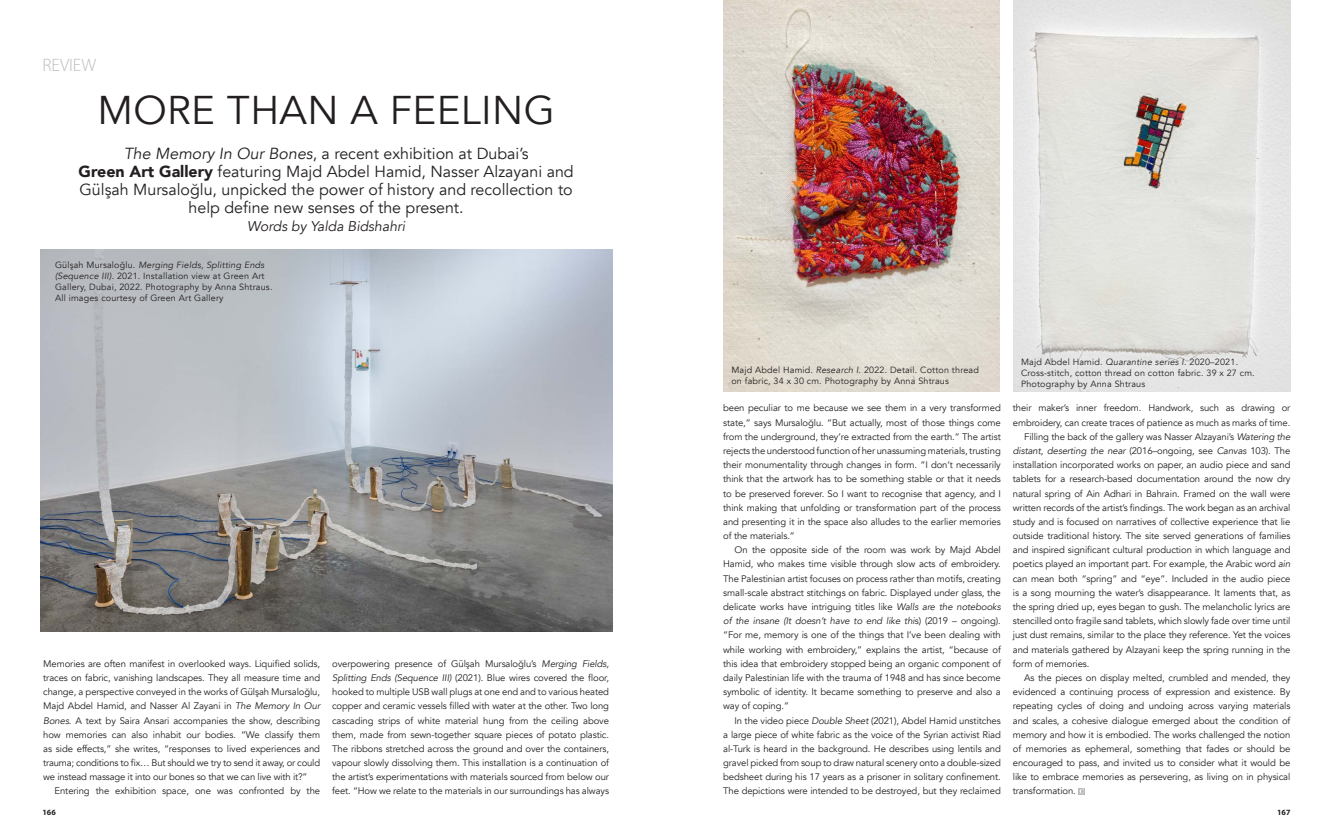
<style>
.page{position:relative;width:1333px;height:837px;background:#fff}
.page>*{position:absolute;margin:0;border:0;box-sizing:border-box;transform-origin:0 0}
.t1{font:40px "Avenir";letter-spacing:.01em;color:#231f20}
.t2{font:300 18px "Myriad Pro";letter-spacing:-.005em;color:#bcbdc0}
.t3{font:16px/18px "Avenir";color:#231f20;text-align:center}
.t4{font:italic 14px "Avenir";color:#231f20}
.t5{font:9.5px/14.2px "Avenir";letter-spacing:-.01em;color:#231f20;text-align:justify}
.t6{font:italic 9.5px "Avenir";letter-spacing:-.01em;color:#231f20}
.t7{font:9px/11px "Avenir";letter-spacing:.02em;color:#231f20}
.t8{font:700 8px "Myriad Pro";color:#231f20}
.s1{font-style:italic}
.s2{font-weight:900}
.s3{font-style:normal}
</style>
<div class="page">
<svg style="left:1078px;top:788px;width:7px;height:6px"></svg>
<svg style="left:1079px;top:788px;width:4px;height:5px"></svg>
<img style="left:40px;top:249px;width:572px;height:382px">
<img style="left:723px;top:0;width:276px;height:391px">
<img style="left:1013px;top:0;width:277px;height:391px">
<h2 class="t2" style="left:43px;top:55px;width:55px">REVIEW</h2>
<h1 class="t1" style="left:97px;top:84px;width:459px">MORE THAN A FEELING</h1>
<h3 class="t3" style="left:79px;top:144px;width:496px"><span class="s1">The Memory In Our Bones</span>, a recent exhibition at Dubai’s<br><span class="s2">Green Art Gallery</span> featuring Majd Abdel Hamid, Nasser Alzayani and Gülşah Mursaloğlu, unpicked the power of history and recollection to help define new senses of the present.</h3>
<h3 class="t4" style="left:247px;top:217px;width:159px">Words by Yalda Bidshahri</h3>
<p class="t7" style="left:55px;top:260px;width:219px">Gülşah Mursaloğlu. <span class="s1">Merging Fields, Splitting Ends (Sequence III)</span>. 2021. Installation view at Green Art Gallery, Dubai, 2022. Photography by Anna Shtraus.<br>All images courtesy of Green Art Gallery</p>
<p class="t5" style="left:43px;top:656px;width:278px">Memories are often manifest in overlooked ways. Liquified solids, traces on fabric, vanishing landscapes. They all measure time and change, a perspective conveyed in the works of Gülşah Mursaloğlu, Majd Abdel Hamid, and Nasser Al Zayani in <span class="s1">The Memory In Our Bones.</span> A text by Saira Ansari accompanies the show, describing how memories can also inhabit our bodies. “We classify them as side effects,” she writes, “responses to lived experiences and trauma; conditions to fix… But should we try to send it away, or could we instead massage it into our bones so that we can live with it?”</p>
<p class="t5" style="left:55px;top:784px;width:267px">Entering the exhibition space, one was confronted by the</p>
<p class="t5" style="left:332px;top:656px;width:278px">overpowering presence of Gülşah Mursaloğlu’s <span class="s1">Merging Fields, Splitting Ends (Sequence III)</span> (2021). Blue wires covered the floor, hooked to multiple USB wall plugs at one end and to various heated copper and ceramic vessels filled with water at the other. Two long cascading strips of white material hung from the ceiling above them, made from sewn-together square pieces of potato plastic.<br>The ribbons stretched across the ground and over the containers, vapour slowly dissolving them. This installation is a continuation of the artist’s experimentations with materials sourced from below our feet. “How we relate to the materials in our surroundings has always</p>
<p class="t7" style="left:731px;top:364px;width:249px">Majd Abdel Hamid. <span class="s1">Research I</span>. 2022. Detail. Cotton thread on fabric, 34 x 30 cm. Photography by Anna Shtraus</p>
<p class="t7" style="left:1020px;top:356px;width:235px">Majd Abdel Hamid. <span class="s1">Quarantine series I</span>. 2020–2021.<br>Cross-stitch, cotton thread on cotton fabric. 39 x 27 cm.<br>Photography by Anna Shtraus</p>
<p class="t5" style="left:723px;top:401px;width:279px">been peculiar to me because we see them in a very transformed state,” says Mursaloğlu. “But actually, most of those things come from the underground, they’re extracted from the earth.” The artist rejects the understood function of her unassuming materials, trusting their monumentality through changes in form. “I don’t necessarily think that the artwork has to be something stable or that it needs to be preserved forever. So I want to recognise that agency, and I think making that unfolding or transformation part of the process and presenting it in the space also alludes to the earlier memories of the materials.”</p>
<p class="t5" style="left:723px;top:543px;width:279px;text-indent:11px">On the opposite side of the room was work by Majd Abdel Hamid, who makes time visible through slow acts of embroidery.<br>The Palestinian artist focuses on process rather than motifs, creating small-scale abstract stitchings on fabric. Displayed under glass, the delicate works have intriguing titles like <span class="s1">Walls are the notebooks of the insane (It doesn’t have to end like thi</span>s) (2019 – ongoing). “For me, memory is one of the things that I’ve been dealing with while working with embroidery,” explains the artist, “because of this idea that embroidery stopped being an organic component of daily Palestinian life with the trauma of 1948 and has since become symbolic of identity. It became something to preserve and also a way of coping.”</p>
<p class="t5" style="left:723px;top:713px;width:279px;text-indent:11px">In the video piece <span class="s1">Double Sheet</span> (2021), Abdel Hamid unstitches a large piece of white fabric as the voice of the Syrian activist Riad al-Turk is heard in the background. He describes using lentils and gravel picked from soup to draw natural scenery onto a double-sized bedsheet during his 17 years as a prisoner in solitary confinement.<br>The depictions were intended to be destroyed, but they reclaimed</p>
<p class="t5" style="left:1012px;top:401px;width:279px">their maker’s inner freedom. Handwork, such as drawing or</p>
<p class="t5" style="left:1012px;top:415px;width:279px">embroidery, can create traces of patience as much as marks of time.</p>
<p class="t5" style="left:1024px;top:429px;width:268px">Filling the back of the gallery was Nasser Alzayani’s <span class="s1">Watering the</span></p>
<p class="t6" style="left:1012px;top:444px;width:279px">distant, deserting the near <span class="s3">(2016–ongoing, see</span> Canvas <span class="s3">103). The</span></p>
<p class="t5" style="left:1012px;top:458px;width:279px">installation incorporated works on paper, an audio piece and sand</p>
<p class="t5" style="left:1012px;top:472px;width:279px">tablets for a research-based documentation around the now dry</p>
<p class="t5" style="left:1012px;top:486px;width:279px">natural spring of Ain Adhari in Bahrain. Framed on the wall were</p>
<p class="t5" style="left:1012px;top:500px;width:279px">written records of the artist’s findings. The work began as an archival</p>
<p class="t5" style="left:1012px;top:514px;width:279px">study and is focused on narratives of collective experience that lie</p>
<p class="t5" style="left:1012px;top:528px;width:279px">outside traditional history. The site served generations of families</p>
<p class="t5" style="left:1012px;top:543px;width:279px">and inspired significant cultural production in which language and</p>
<p class="t5" style="left:1012px;top:557px;width:279px">poetics played an important part. For example, the Arabic word <span class="s1">ain</span></p>
<p class="t5" style="left:1012px;top:571px;width:279px">can mean both “spring” and “eye”. Included in the audio piece</p>
<p class="t5" style="left:1012px;top:585px;width:279px">is a song mourning the water’s disappearance. It laments that, as</p>
<p class="t5" style="left:1012px;top:599px;width:279px">the spring dried up, eyes began to gush. The melancholic lyrics are</p>
<p class="t5" style="left:1012px;top:614px;width:279px">stencilled onto fragile sand tablets, which slowly fade over time until</p>
<p class="t5" style="left:1012px;top:628px;width:279px">just dust remains, similar to the place they reference. Yet the voices</p>
<p class="t5" style="left:1012px;top:642px;width:279px">and materials gathered by Alzayani keep the spring running in the</p>
<p class="t5" style="left:1012px;top:656px;width:78px">form of memories.</p>
<p class="t5" style="left:1024px;top:670px;width:268px">As the pieces on display melted, crumbled and mended, they</p>
<p class="t5" style="left:1012px;top:684px;width:279px">evidenced a continuing process of expression and existence. By</p>
<p class="t5" style="left:1012px;top:699px;width:279px">repeating cycles of doing and undoing across varying materials</p>
<p class="t5" style="left:1012px;top:713px;width:279px">and scales, a cohesive dialogue emerged about the condition of</p>
<p class="t5" style="left:1012px;top:727px;width:279px">memory and how it is embodied. The works challenged the notion</p>
<p class="t5" style="left:1012px;top:741px;width:279px">of memories as ephemeral, something that fades or should be</p>
<p class="t5" style="left:1012px;top:755px;width:279px">encouraged to pass, and invited us to consider what it would be</p>
<p class="t5" style="left:1012px;top:769px;width:279px">like to embrace memories as persevering, as living on in physical</p>
<p class="t5" style="left:1012px;top:784px;width:65px">transformation.</p>
<p class="t8" style="left:43px;top:806px;width:15px">166</p>
<p class="t8" style="left:1276px;top:806px;width:15px">167</p>
</div>
